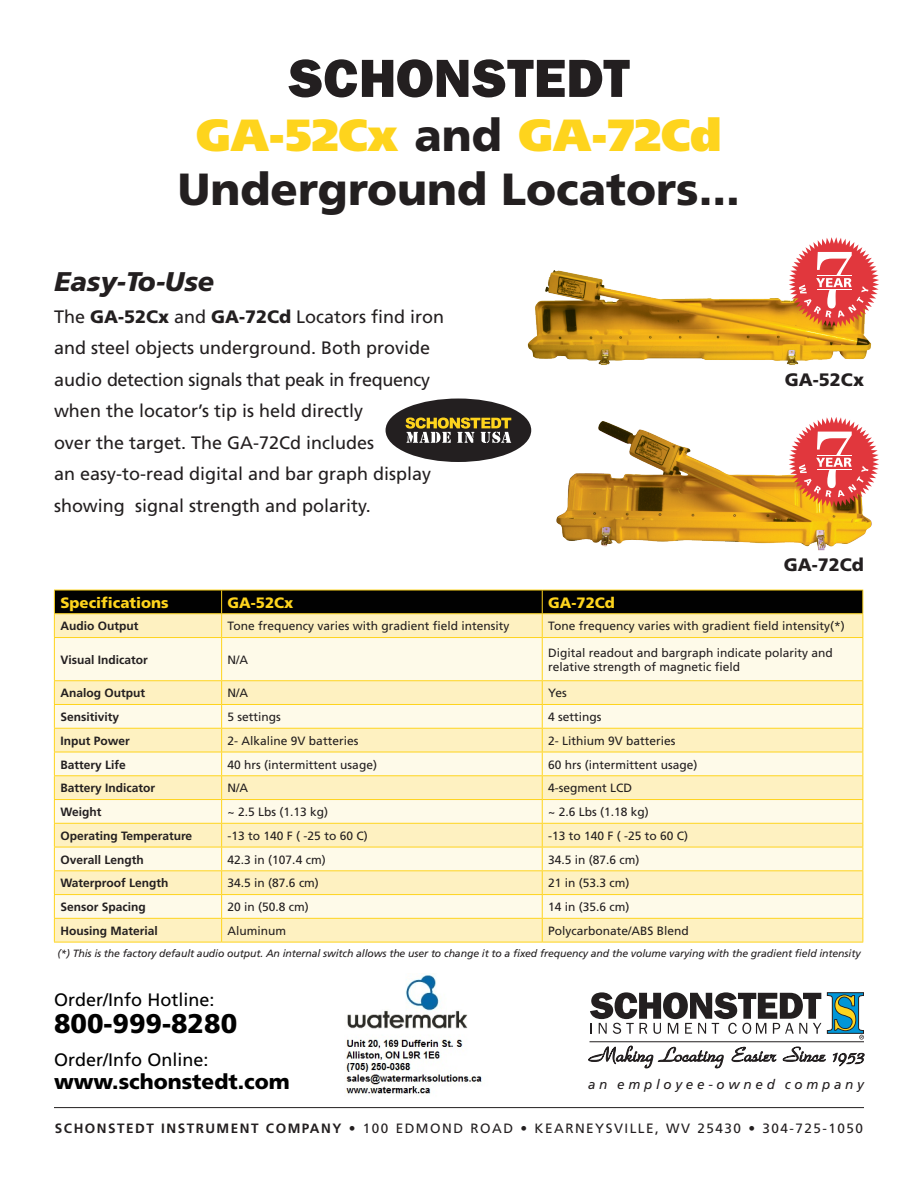
<style>
.page{position:relative;width:918px;height:1188px;background:#fff}
.page>*{position:absolute;margin:0;border:0;box-sizing:border-box;transform-origin:0 0}
.t1{font:800 54px "Franklin Gothic";color:#231f20}
.t2{font:900 45px/54px "Frutiger";color:#231f20;text-align:center}
.t3{font:900 27px "Frutiger";color:#010101}
.t4{font:italic 900 27px "Frutiger";color:#231f20}
.t5{font:900 21px "Frutiger";color:#010101}
.t6{font:18px/31.5px "Frutiger";color:#231f20}
.t7{font:18px "Frutiger";color:#010101}
.t8{font:900 18px "Frutiger";color:#231f20}
.t9{font:900 15px "Frutiger";color:#fed41d}
.t10{font:13.5px "Frutiger";letter-spacing:.11em;color:#231f20}
.t11{font:italic 13.5px "Frutiger";letter-spacing:.275em;color:#231f20}
.t12{font:12px/14.4px "Frutiger";color:#231f20}
.t13{font:700 12px "Frutiger";color:#231f20}
.t14{font:italic 10.5px "Frutiger";letter-spacing:-.01em;color:#231f20}
.s1{color:#fed41d}
.s2{font-weight:900}
.s3{font-weight:700}
</style>
<div class="page">
<img style="left:527px;top:270px;width:345px;height:95px">
<img style="left:556px;top:421px;width:316px;height:130px">
<svg style="left:789px;top:237px;width:90px;height:91px"></svg>
<hr style="left:817px;top:276px;width:34px;height:1px;background:#fff">
<hr style="left:817px;top:290px;width:34px;height:1px;background:#fff">
<svg style="left:789px;top:417px;width:90px;height:90px"></svg>
<hr style="left:817px;top:455px;width:34px;height:1px;background:#fff">
<hr style="left:817px;top:469px;width:34px;height:1px;background:#fff">
<div style="left:55px;top:919px;width:807px;height:23px;background:#fef1c1"></div>
<svg style="left:55px;top:638px;width:807px;height:280px;background:#fef5d6"></svg>
<svg style="left:54px;top:590px;width:809px;height:47px;background:#847c5e"></svg>
<hr style="left:54px;top:637px;width:168px;height:1px;background:#fed41d">
<hr style="left:54px;top:638px;width:1px;height:42px;background:#fed41d">
<hr style="left:222px;top:637px;width:320px;height:1px;background:#fed41d">
<hr style="left:221px;top:638px;width:1px;height:42px;background:#fed41d">
<hr style="left:542px;top:637px;width:321px;height:1px;background:#fed41d">
<hr style="left:542px;top:638px;width:1px;height:42px;background:#fed41d">
<hr style="left:862px;top:638px;width:1px;height:42px;background:#fed41d">
<hr style="left:54px;top:680px;width:168px;height:1px;background:#fed41d">
<hr style="left:222px;top:680px;width:320px;height:1px;background:#fed41d">
<hr style="left:542px;top:680px;width:321px;height:1px;background:#fed41d">
<hr style="left:54px;top:704px;width:168px;height:1px;background:#fed41d">
<hr style="left:222px;top:704px;width:320px;height:1px;background:#fed41d">
<hr style="left:542px;top:704px;width:321px;height:1px;background:#fed41d">
<hr style="left:54px;top:728px;width:168px;height:1px;background:#fed41d">
<hr style="left:222px;top:728px;width:320px;height:1px;background:#fed41d">
<hr style="left:542px;top:728px;width:321px;height:1px;background:#fed41d">
<hr style="left:54px;top:752px;width:168px;height:1px;background:#fed41d">
<hr style="left:222px;top:752px;width:320px;height:1px;background:#fed41d">
<hr style="left:542px;top:752px;width:321px;height:1px;background:#fed41d">
<hr style="left:54px;top:775px;width:168px;height:1px;background:#fed41d">
<hr style="left:222px;top:775px;width:320px;height:1px;background:#fed41d">
<hr style="left:542px;top:775px;width:321px;height:1px;background:#fed41d">
<hr style="left:54px;top:799px;width:168px;height:1px;background:#fed41d">
<hr style="left:222px;top:799px;width:320px;height:1px;background:#fed41d">
<hr style="left:542px;top:799px;width:321px;height:1px;background:#fed41d">
<hr style="left:54px;top:823px;width:168px;height:1px;background:#fed41d">
<hr style="left:222px;top:823px;width:320px;height:1px;background:#fed41d">
<hr style="left:542px;top:823px;width:321px;height:1px;background:#fed41d">
<hr style="left:54px;top:847px;width:168px;height:1px;background:#fed41d">
<hr style="left:222px;top:847px;width:320px;height:1px;background:#fed41d">
<hr style="left:542px;top:847px;width:321px;height:1px;background:#fed41d">
<hr style="left:54px;top:870px;width:168px;height:1px;background:#fed41d">
<hr style="left:222px;top:870px;width:320px;height:1px;background:#fed41d">
<hr style="left:542px;top:870px;width:321px;height:1px;background:#fed41d">
<hr style="left:54px;top:894px;width:168px;height:1px;background:#fed41d">
<hr style="left:222px;top:894px;width:320px;height:1px;background:#fed41d">
<hr style="left:542px;top:894px;width:321px;height:1px;background:#fed41d">
<hr style="left:54px;top:918px;width:168px;height:1px;background:#fed41d">
<svg style="left:54px;top:681px;width:1px;height:261px"></svg>
<hr style="left:222px;top:918px;width:320px;height:1px;background:#fed41d">
<svg style="left:221px;top:681px;width:1px;height:261px"></svg>
<hr style="left:542px;top:918px;width:321px;height:1px;background:#fed41d">
<svg style="left:542px;top:681px;width:1px;height:261px"></svg>
<svg style="left:862px;top:681px;width:1px;height:261px"></svg>
<hr style="left:54px;top:942px;width:168px;height:1px;background:#fed41d">
<hr style="left:222px;top:942px;width:320px;height:1px;background:#fed41d">
<hr style="left:542px;top:942px;width:321px;height:1px;background:#fed41d">
<svg style="left:386px;top:399px;width:145px;height:63px"></svg>
<svg style="left:588px;top:1046px;width:277px;height:22px"></svg>
<hr style="left:590px;top:1042px;width:274px;height:1px;background:#231f20">
<svg style="left:590px;top:992px;width:274px;height:48px"></svg>
<hr style="left:54px;top:1107px;width:810px;height:1px;background:#231f20">
<img style="left:346px;top:975px;width:136px;height:119px">
<p class="t1" style="left:288px;top:47px;width:344px">SCHONSTEDT</p>
<p class="t2" style="left:178px;top:107px;width:564px"><span class="s1">GA-52Cx</span> and <span class="s1">GA-72Cd<br></span>Underground Locators...</p>
<p class="t4" style="left:54px;top:265px;width:162px">Easy-To-Use</p>
<p class="t6" style="left:54px;top:300px;width:392px">The <span class="s2">GA-52Cx</span> and <span class="s2">GA-72Cd</span> Locators find iron and steel objects underground. Both provide audio detection signals that peak in frequency when the locator’s tip is held directly<br>over the target. The GA-72Cd includes<br>an easy-to-read digital and bar graph display showing signal strength and polarity.</p>
<p class="t8" style="left:785px;top:369px;width:81px">GA-52Cx</p>
<p class="t8" style="left:784px;top:554px;width:82px">GA-72Cd</p>
<p class="t9" style="left:60px;top:593px;width:110px">Specifications</p>
<p class="t9" style="left:228px;top:593px;width:67px">GA-52Cx</p>
<p class="t9" style="left:548px;top:593px;width:68px">GA-72Cd</p>
<p class="t13" style="left:60px;top:619px;width:79px">Audio Output</p>
<p class="t12" style="left:228px;top:619px;width:283px">Tone frequency varies with gradient field intensity</p>
<p class="t12" style="left:548px;top:619px;width:298px">Tone frequency varies with gradient field intensity(*)</p>
<p class="t13" style="left:60px;top:653px;width:89px">Visual Indicator</p>
<p class="t12" style="left:228px;top:652px;width:22px">N/A</p>
<p class="t12" style="left:548px;top:645px;width:286px">Digital readout and bargraph indicate polarity and relative strength of magnetic field</p>
<p class="t13" style="left:60px;top:686px;width:86px">Analog Output</p>
<p class="t12" style="left:228px;top:686px;width:22px">N/A</p>
<p class="t12" style="left:548px;top:686px;width:20px">Yes</p>
<p class="t13" style="left:60px;top:710px;width:60px">Sensitivity</p>
<p class="t12" style="left:228px;top:710px;width:55px">5 settings</p>
<p class="t12" style="left:548px;top:710px;width:55px">4 settings</p>
<p class="t13" style="left:60px;top:734px;width:71px">Input Power</p>
<p class="t12" style="left:228px;top:733px;width:132px">2- Alkaline 9V batteries</p>
<p class="t12" style="left:548px;top:733px;width:129px">2- Lithium 9V batteries</p>
<p class="t13" style="left:60px;top:757px;width:67px">Battery Life</p>
<p class="t12" style="left:228px;top:757px;width:151px">40 hrs (intermittent usage)</p>
<p class="t12" style="left:548px;top:757px;width:151px">60 hrs (intermittent usage)</p>
<p class="t13" style="left:60px;top:781px;width:96px">Battery Indicator</p>
<p class="t12" style="left:228px;top:781px;width:22px">N/A</p>
<p class="t12" style="left:548px;top:781px;width:86px">4-segment LCD</p>
<p class="t13" style="left:60px;top:805px;width:43px">Weight</p>
<p class="t12" style="left:228px;top:805px;width:102px">~ 2.5 Lbs (1.13 kg)</p>
<p class="t12" style="left:548px;top:805px;width:102px">~ 2.6 Lbs (1.18 kg)</p>
<p class="t13" style="left:60px;top:829px;width:133px">Operating Temperature</p>
<p class="t12" style="left:228px;top:828px;width:142px">-13 to 140 F ( -25 to 60 C)</p>
<p class="t12" style="left:548px;top:828px;width:142px">-13 to 140 F ( -25 to 60 C)</p>
<p class="t13" style="left:60px;top:852px;width:85px">Overall Length</p>
<p class="t12" style="left:228px;top:852px;width:100px">42.3 in (107.4 cm)</p>
<p class="t12" style="left:548px;top:852px;width:93px">34.5 in (87.6 cm)</p>
<p class="t13" style="left:60px;top:876px;width:110px">Waterproof Length</p>
<p class="t12" style="left:228px;top:876px;width:93px">34.5 in (87.6 cm)</p>
<p class="t12" style="left:548px;top:876px;width:83px">21 in (53.3 cm)</p>
<p class="t13" style="left:60px;top:900px;width:87px">Sensor Spacing</p>
<p class="t12" style="left:228px;top:900px;width:83px">20 in (50.8 cm)</p>
<p class="t12" style="left:548px;top:900px;width:83px">14 in (35.6 cm)</p>
<p class="t13" style="left:60px;top:924px;width:99px">Housing Material</p>
<p class="t12" style="left:228px;top:923px;width:60px">Aluminum</p>
<p class="t12" style="left:548px;top:923px;width:142px">Polycarbonate/ABS Blend</p>
<p class="t14" style="left:57px;top:947px;width:805px">(*) This is the factory default audio output. An internal switch allows the user to change it to a fixed frequency and the volume varying with the gradient field intensity</p>
<p class="t7" style="left:54px;top:989px;width:162px">Order/Info Hotline:</p>
<p class="t3" style="left:54px;top:1007px;width:185px">800-999-8280</p>
<p class="t7" style="left:54px;top:1049px;width:156px">Order/Info Online:</p>
<p class="t5" style="left:54px;top:1069px;width:237px">www.schonstedt.com</p>
<p class="t11" style="left:588px;top:1076px;width:278px">an employee-owned company</p>
<p class="t10" style="left:55px;top:1120px;width:810px"><span class="s3">SCHONSTEDT INSTRUMENT COMPANY</span> • 100 EDMOND ROAD • KEARNEYSVILLE, WV 25430 • 304-725-1050</p>
</div>
